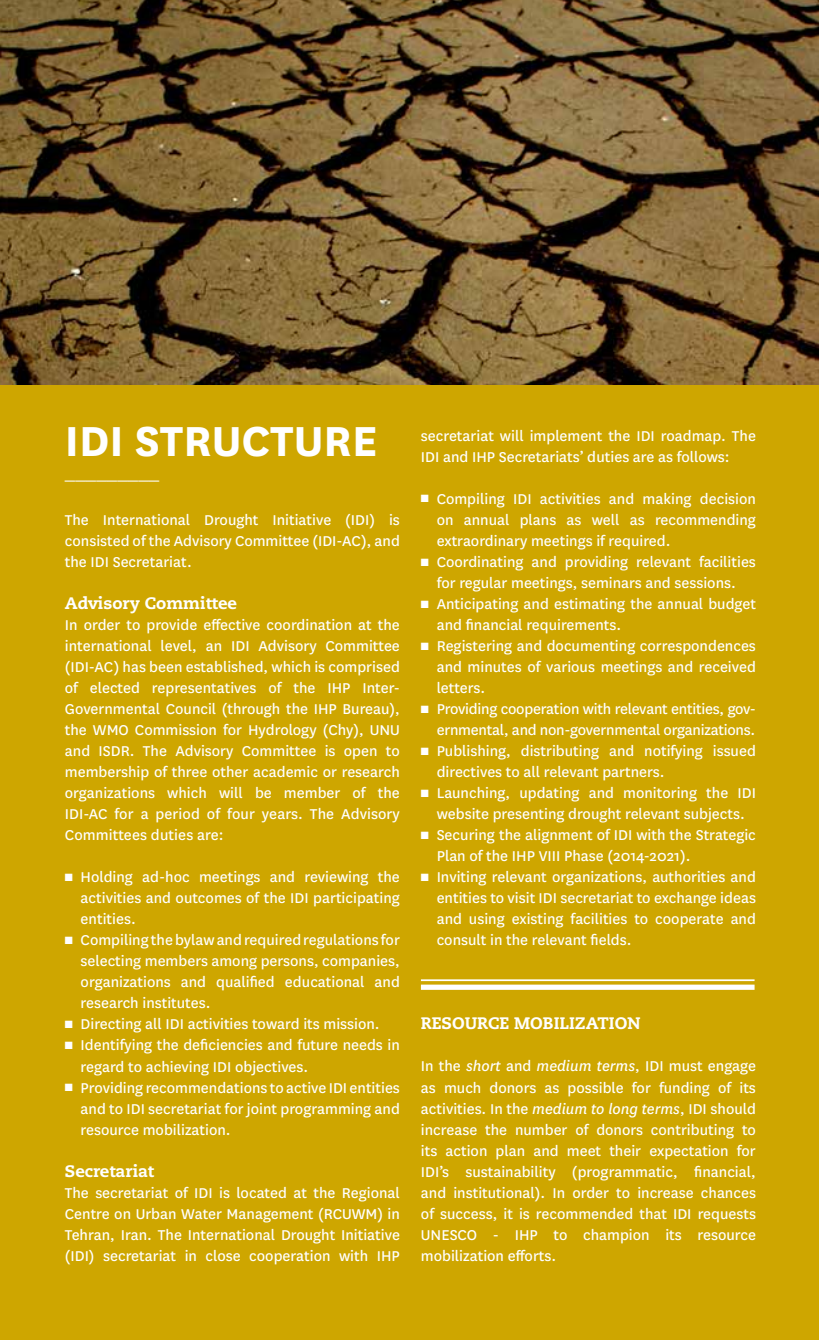
<style>
.page{position:relative;width:819px;height:1340px;background:#fff}
.page>*{position:absolute;margin:0;border:0;box-sizing:border-box;transform-origin:0 0}
.t1{font:700 49px "National";color:#fff}
.t2{font:21px "ITC Avant Garde Pro";color:#fff}
.t3{font:16.62px/21px "National";color:#fff;text-align:justify}
.t4{font:800 16.62px "Caecilia LT Std";color:#fff}
.s1{font-style:italic}
</style>
<div class="page">
<div style="left:0;top:0;width:819px;height:1339px;background:#cea600"></div>
<div style="left:421px;top:984px;width:333px;height:5px;background:#fff"></div>
<hr style="left:421px;top:979px;width:333px;height:2px;background:#fff">
<img style="left:0;top:0;width:819px;height:384px">
<h1 class="t1" style="left:65px;top:406px;width:314px">IDI STRUCTURE</h1>
<p class="t2" style="left:65px;top:458px;width:96px">_________</p>
<p class="t3" style="left:65px;top:509px;width:336px">The International Drought Initiative (IDI) is consisted of the Advisory Committee (IDI-AC), and the IDI Secretariat.</p>
<p class="t4" style="left:65px;top:593px;width:174px">Advisory Committee</p>
<p class="t3" style="left:65px;top:614px;width:336px">In order to provide effective coordination at the international level, an IDI Advisory Committee (IDI-AC) has been established, which is comprised of elected representatives of the IHP Inter-Governmental Council (through the IHP Bureau), the WMO Commission for Hydrology (Chy), UNU and ISDR. The Advisory Committee is open to membership of three other academic or research organizations which will be member of the IDI-AC for a period of four years. The Advisory Committees duties are:</p>
<p class="t3" style="left:81px;top:866px;width:321px;text-indent:-16px">■ Holding ad-hoc meetings and reviewing the activities and outcomes of the IDI participating entities.</p>
<p class="t3" style="left:81px;top:929px;width:321px;text-indent:-16px">■ Compiling the bylaw and required regulations for selecting members among persons, companies, organizations and qualified educational and research institutes.</p>
<p class="t3" style="left:65px;top:1013px;width:316px">■ Directing all IDI activities toward its mission.</p>
<p class="t3" style="left:81px;top:1034px;width:321px;text-indent:-16px">■ Identifying the deficiencies and future needs in regard to achieving IDI objectives.</p>
<p class="t3" style="left:81px;top:1076px;width:321px;text-indent:-16px">■ Providing recommendations to active IDI entities and to IDI secretariat for joint programming and resource mobilization.</p>
<p class="t4" style="left:65px;top:1160px;width:91px">Secretariat</p>
<p class="t3" style="left:65px;top:1181px;width:336px">The secretariat of IDI is located at the Regional Centre on Urban Water Management (RCUWM) in Tehran, Iran. The International Drought Initiative (IDI) secretariat in close cooperation with IHP</p>
<p class="t3" style="left:421px;top:425px;width:336px">secretariat will implement the IDI roadmap. The<br>IDI and IHP Secretariats’ duties are as follows:</p>
<p class="t3" style="left:436px;top:488px;width:321px;text-indent:-16px">■ Compiling IDI activities and making decision on annual plans as well as recommending extraordinary meetings if required.</p>
<p class="t3" style="left:421px;top:551px;width:336px;text-align:center">■ Coordinating and providing relevant facilities for regular meetings, seminars and sessions.</p>
<p class="t3" style="left:436px;top:593px;width:321px;text-indent:-16px">■ Anticipating and estimating the annual budget and financial requirements.</p>
<p class="t3" style="left:436px;top:635px;width:321px;text-indent:-16px">■ Registering and documenting correspondences and minutes of various meetings and received letters.</p>
<p class="t3" style="left:421px;top:698px;width:336px;text-align:right">■ Providing cooperation with relevant entities, gov&shy;ernmental, and non-governmental organizations.</p>
<p class="t3" style="left:436px;top:740px;width:321px;text-indent:-16px">■ Publishing, distributing and notifying issued directives to all relevant partners.</p>
<p class="t3" style="left:421px;top:782px;width:336px;text-align:center">■ Launching, updating and monitoring the IDI website presenting drought relevant subjects.</p>
<p class="t3" style="left:436px;top:824px;width:321px;text-indent:-16px">■ Securing the alignment of IDI with the Strategic<br>Plan of the IHP VIII Phase (2014-2021).</p>
<p class="t3" style="left:436px;top:866px;width:321px;text-indent:-16px">■ Inviting relevant organizations, authorities and entities to visit IDI secretariat to exchange ideas and using existing facilities to cooperate and consult in the relevant fields.</p>
<p class="t4" style="left:421px;top:1013px;width:221px">Resource Mobilization</p>
<p class="t3" style="left:421px;top:1055px;width:336px">In the <span class="s1">short</span> and <span class="s1">medium terms</span>, IDI must engage as much donors as possible for funding of its activities. In the <span class="s1">medium to long terms</span>, IDI should increase the number of donors contributing to its action plan and meet their expectation for IDI’s sustainability (programmatic, financial, and institutional). In order to increase chances of success, it is recommended that IDI requests UNESCO - IHP to champion its resource mobilization efforts.</p>
</div>
